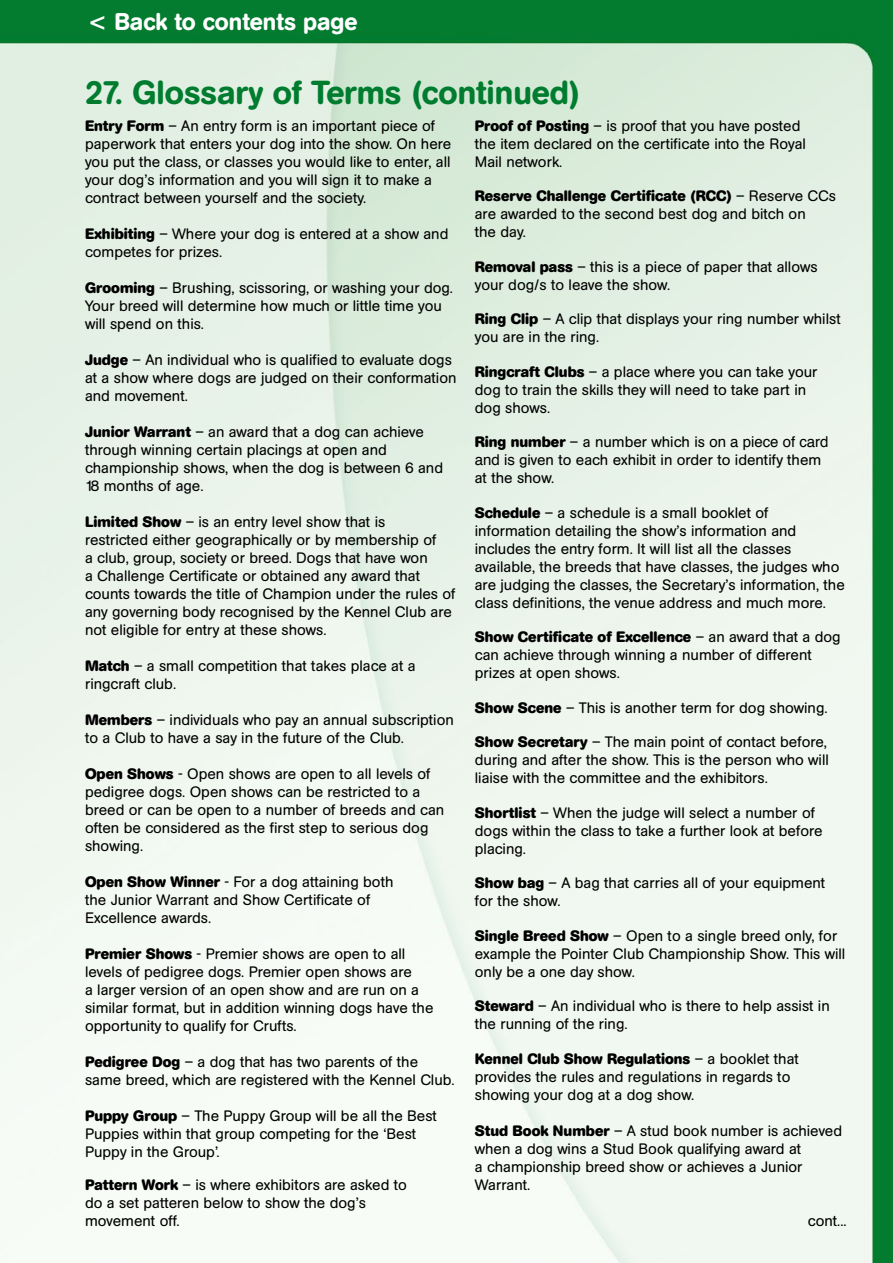
<style>
.page{position:relative;width:893px;height:1263px;background:#fff}
.page>*{position:absolute;margin:0;border:0;box-sizing:border-box;transform-origin:0 0}
.t1{font:500 33px "AG Book Rounded";color:#007c2f}
.t2{font:500 24px "AG Book Rounded";color:#fff}
.t3{font:15px/18px "AG Book Rounded";color:#000}
.s1{font-family:"Swiss 721 BT Bold Rounded";font-weight:400}
.s2{font-weight:700}
.s3{font-family:"Helvetica"}
</style>
<div class="page">
<img style="left:0;top:0;width:893px;height:1263px">
<h2 class="t2" style="left:88px;top:8px;width:272px"><span class="s1">&lt;</span> Back to contents page</h2>
<h1 class="t1" style="left:85px;top:73px;width:496px">27. Glossary of Terms (continued)</h1>
<p class="t3" style="left:85px;top:116px;width:368px"><span class="s2">Entry Form</span> – An entry form is an important piece of paperwork that enters your dog into the show. On here you put the class, or classes you would like to enter, all your dog’s information and you will sign it to make a contract between yourself and the society.</p>
<p class="t3" style="left:85px;top:224px;width:365px"><span class="s2">Exhibiting</span> – Where your dog is entered at a show and competes for prizes.</p>
<p class="t3" style="left:85px;top:278px;width:369px"><span class="s2">Grooming</span> – Brushing, scissoring, or washing your dog.<br>Your breed will determine how much or little time you will spend on this.</p>
<p class="t3" style="left:85px;top:350px;width:373px"><span class="s2">Judge</span> – An individual who is qualified to evaluate dogs at a show where dogs are judged on their conformation and movement.</p>
<p class="t3" style="left:85px;top:422px;width:360px"><span class="s2">Junior Warrant</span> – an award that a dog can achieve through winning certain placings at open and championship shows, when the dog is between 6 and 18 months of age.</p>
<p class="t3" style="left:85px;top:512px;width:372px"><span class="s2">Limited Show</span> – is an entry level show that is<br>restricted either geographically or by membership of<br>a club, group, society or breed. Dogs that have won<br>a Challenge Certificate or obtained any award that counts towards the title of Champion under the rules of any governing body recognised by the Kennel Club are not eligible for entry at these shows.</p>
<p class="t3" style="left:85px;top:656px;width:332px"><span class="s2">Match</span> – a small competition that takes place at a ringcraft club.</p>
<p class="t3" style="left:85px;top:710px;width:370px"><span class="s2">Members</span> – individuals who pay an annual subscription to a Club to have a say in the future of the Club.</p>
<p class="t3" style="left:85px;top:764px;width:361px"><span class="s2">Open Shows</span> - Open shows are open to all levels of pedigree dogs. Open shows can be restricted to a breed or can be open to a number of breeds and can often be considered as the first step to serious dog showing.</p>
<p class="t3" style="left:85px;top:872px;width:310px"><span class="s2">Open Show Winner</span> - For a dog attaining both the Junior Warrant and Show Certificate of<br>Excellence awards.</p>
<p class="t3" style="left:85px;top:944px;width:350px"><span class="s2">Premier Shows</span> - Premier shows are open to all levels of pedigree dogs. Premier open shows are<br>a larger version of an open show and are run on a similar format, but in addition winning dogs have the opportunity to qualify for Crufts.</p>
<p class="t3" style="left:85px;top:1052px;width:371px"><span class="s2">Pedigree Dog</span> – a dog that has two parents of the same breed, which are registered with the Kennel Club.</p>
<p class="t3" style="left:85px;top:1106px;width:353px"><span class="s2">Puppy Group</span> – The Puppy Group will be all the Best<br>Puppies within that group competing for the ‘Best<br>Puppy in the Group’.</p>
<p class="t3" style="left:85px;top:1175px;width:323px"><span class="s2">Pattern Work</span> – is where exhibitors are asked to do a set patteren below to show the dog’s movement off.</p>
<p class="t3" style="left:475px;top:116px;width:333px"><span class="s2">Proof of Posting</span> – is proof that you have posted the item declared on the certificate into the Royal<br>Mail network.</p>
<p class="t3" style="left:475px;top:187px;width:363px"><span class="s2">Reserve Challenge Certificate (RCC)</span> – Reserve CCs are awarded to the second best dog and bitch on<br>the day.</p>
<p class="t3" style="left:475px;top:257px;width:344px"><span class="s2">Removal pass</span> – this is a piece of paper that allows your dog/s to leave the show.</p>
<p class="t3" style="left:475px;top:310px;width:367px"><span class="s2">Ring Clip</span> – A clip that displays your ring number whilst you are in the ring.</p>
<p class="t3" style="left:475px;top:362px;width:344px"><span class="s2">Ringcraft Clubs</span> – a place where you can take your dog to train the skills they will need to take part in dog shows.</p>
<p class="t3" style="left:475px;top:433px;width:355px"><span class="s2">Ring number</span> – a number which is <span class="s3">on a piece of card and is</span> given to each exhibit in order to identify them at the show.</p>
<p class="t3" style="left:475px;top:503px;width:371px"><span class="s2">Schedule</span> – a schedule is a small booklet of information detailing the show’s information and includes the entry form. It will list all the classes available, the breeds that have classes, the judges who are judging the classes, the Secretary’s information, the class definitions, the venue address and much more.</p>
<p class="t3" style="left:475px;top:628px;width:367px"><span class="s2">Show Certificate of Excellence</span> – an award that a dog can achieve through winning a number of different prizes at open shows.</p>
<p class="t3" style="left:475px;top:698px;width:354px"><span class="s2">Show Scene</span> – This is another term for dog showing.</p>
<p class="t3" style="left:475px;top:733px;width:356px"><span class="s2">Show Secretary</span> – The main point of contact before, during and after the show. This is the person who will liaise with the committee and the exhibitors.</p>
<p class="t3" style="left:475px;top:803px;width:349px"><span class="s2">Shortlist</span> – When the judge will select a number of dogs within the class to take a further look at before placing.</p>
<p class="t3" style="left:475px;top:874px;width:352px"><span class="s2">Show bag</span> – A bag that carries all of your equipment for the show.</p>
<p class="t3" style="left:475px;top:926px;width:372px"><span class="s2">Single Breed Show</span> – Open to a single breed only, for example the Pointer Club Championship Show. This will only be a one day show.</p>
<p class="t3" style="left:475px;top:997px;width:356px"><span class="s2">Steward</span> – An individual who is there to help assist in the running of the ring.</p>
<p class="t3" style="left:475px;top:1049px;width:326px"><span class="s2">Kennel Club Show Regulations</span> – a booklet that provides the rules and regulations in regards to showing your dog at a dog show.</p>
<p class="t3" style="left:475px;top:1121px;width:369px"><span class="s2">Stud Book Number</span> – A stud book number is achieved when a dog wins a Stud Book qualifying award at<br>a championship breed show or achieves a Junior Warrant.</p>
<p class="t3" style="left:808px;top:1211px;width:40px">cont...</p>
</div>
